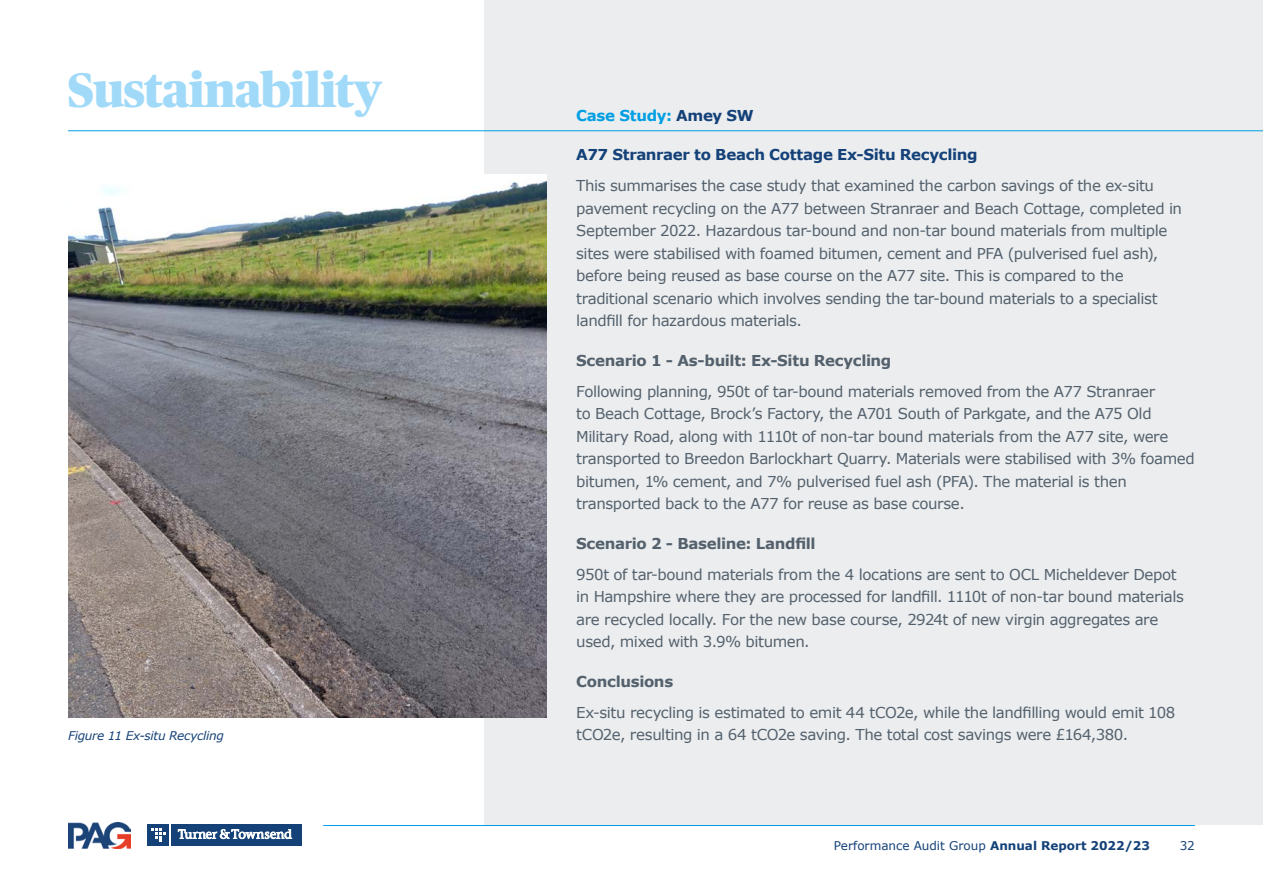
<style>
.page{position:relative;width:1263px;height:893px;background:#fff}
.page>*{position:absolute;margin:0;border:0;box-sizing:border-box;transform-origin:0 0}
.t1{font:900 48.3px "Publico Headline";letter-spacing:-.015em;color:#a1daf8}
.t2{font:15px/22.5px "Verdana";letter-spacing:-.025em;color:#54616c}
.t3{font:700 15px "Verdana";letter-spacing:-.025em;color:#54616c}
.t4{font:700 15px "Verdana";letter-spacing:-.025em;color:#144178}
.t5{font:700 15px "Verdana";letter-spacing:-.02em;color:#009fe3}
.t6{font:12px "Verdana";color:#144178}
.t7{font:italic 12px "Verdana";letter-spacing:-.02em;color:#144178}
.s1{color:#144178}
.s2{font-weight:700}
</style>
<div class="page">
<hr style="left:323px;top:825px;width:872px;height:1px;background:#009fe3">
<div style="left:147px;top:824px;width:22px;height:22px;background:#144178"></div>
<svg style="left:152px;top:829px;width:13px;height:13px"></svg>
<div style="left:171px;top:824px;width:131px;height:22px;background:#144178"></div>
<svg style="left:178px;top:829px;width:114px;height:10px"></svg>
<img style="left:68px;top:822px;width:62px;height:27px">
<div style="left:485px;top:0;width:778px;height:824px;background:#ebedef"></div>
<hr style="left:68px;top:130px;width:1195px;height:1px;background:#009fe3">
<img style="left:68px;top:174px;width:478px;height:544px">
<h1 class="t1" style="left:68px;top:55px;width:316px">Sustainability</h1>
<p class="t7" style="left:68px;top:728px;width:157px">Figure 11 Ex-situ Recycling</p>
<p class="t5" style="left:576px;top:105px;width:179px">Case Study: <span class="s1">Amey SW</span></p>
<p class="t4" style="left:576px;top:145px;width:403px">A77 Stranraer to Beach Cottage Ex-Situ Recycling</p>
<p class="t2" style="left:576px;top:174px;width:607px">This summarises the case study that examined the carbon savings of the ex-situ pavement recycling on the A77 between Stranraer and Beach Cottage, completed in September 2022. Hazardous tar-bound and non-tar bound materials from multiple sites were stabilised with foamed bitumen, cement and PFA (pulverised fuel ash), before being reused as base course on the A77 site. This is compared to the traditional scenario which involves sending the tar-bound materials to a specialist landfill for hazardous materials.</p>
<p class="t3" style="left:576px;top:350px;width:317px">Scenario 1 - As-built: Ex-Situ Recycling</p>
<p class="t2" style="left:576px;top:380px;width:620px">Following planning, 950t of tar-bound materials removed from the A77 Stranraer<br>to Beach Cottage, Brock’s Factory, the A701 South of Parkgate, and the A75 Old Military Road, along with 1110t of non-tar bound materials from the A77 site, were transported to Breedon Barlockhart Quarry. Materials were stabilised with 3% foamed bitumen, 1% cement, and 7% pulverised fuel ash (PFA). The material is then transported back to the A77 for reuse as base course.</p>
<p class="t3" style="left:576px;top:533px;width:241px">Scenario 2 - Baseline: Landfill</p>
<p class="t2" style="left:576px;top:563px;width:609px">950t of tar-bound materials from the 4 locations are sent to OCL Micheldever Depot in Hampshire where they are processed for landfill. 1110t of non-tar bound materials are recycled locally. For the new base course, 2924t of new virgin aggregates are used, mixed with 3.9% bitumen.</p>
<p class="t3" style="left:576px;top:671px;width:99px">Conclusions</p>
<p class="t2" style="left:576px;top:701px;width:601px">Ex-situ recycling is estimated to emit 44 tCO2e, while the landfilling would emit 108 tCO2e, resulting in a 64 tCO2e saving. The total cost savings were £164,380.</p>
<p class="t6" style="left:834px;top:837px;width:318px">Performance Audit Group <span class="s2">Annual Report 2022/23</span></p>
<p class="t6" style="left:1180px;top:837px;width:17px">32</p>
</div>
